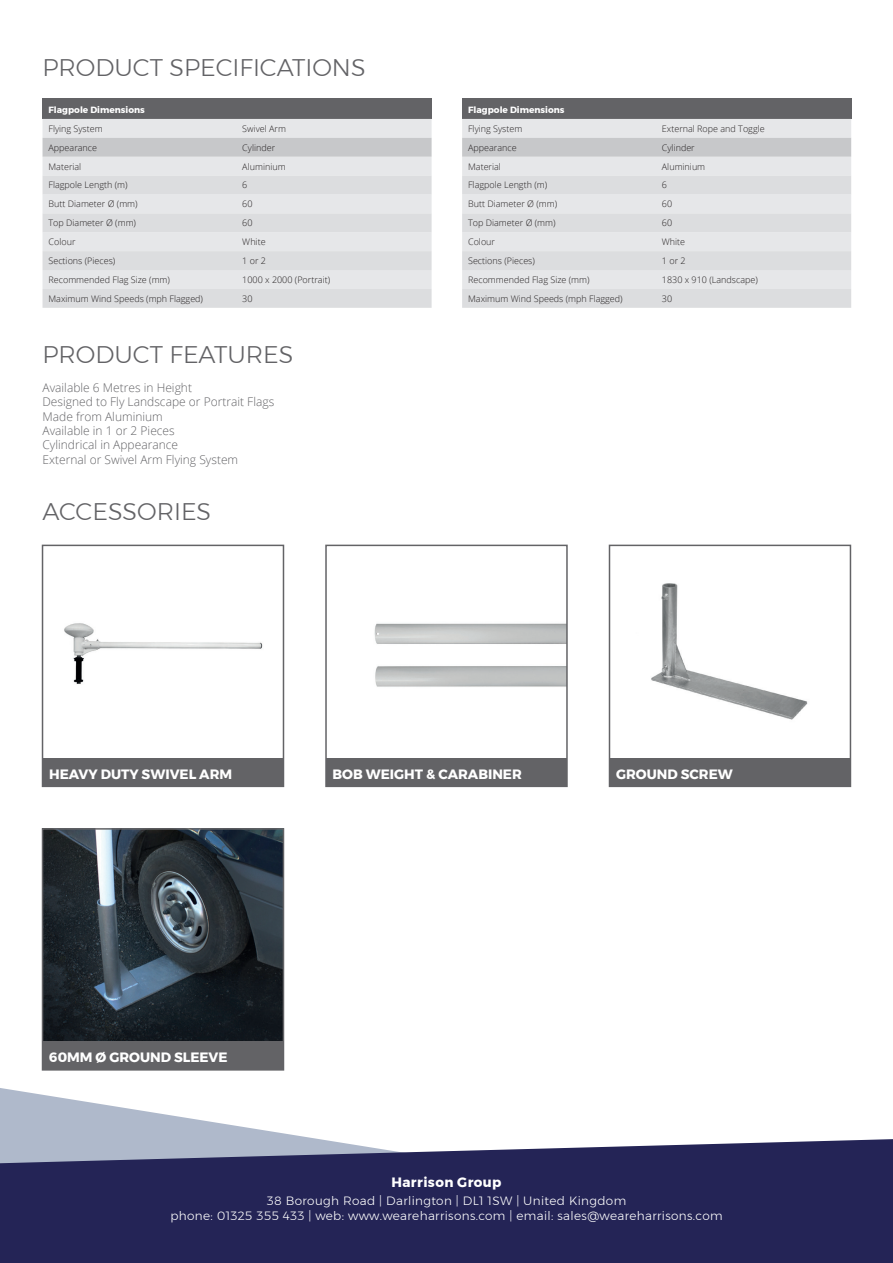
<style>
.page{position:relative;width:893px;height:1263px;background:#fff}
.page>*{position:absolute;margin:0;border:0;box-sizing:border-box;transform-origin:0 0}
.t1{font:300 24px "Montserrat";color:#636366}
.t2{font:700 13.5px "Montserrat";color:#fff}
.t3{font:700 13.5px "Montserrat";letter-spacing:.03em;color:#fff}
.t4{font:300 12px "Open Sans";color:#636366}
.t5{font:300 12px "Montserrat";letter-spacing:.03em;color:#fff}
.t6{font:300 9px "Open Sans";color:#231f20}
.t7{font:700 9px "Montserrat";color:#fff}
</style>
<div class="page">
<div style="left:43px;top:98px;width:389px;height:21px;background:#636366"></div>
<div style="left:43px;top:119px;width:389px;height:57px;background:#e6e7e9"></div>
<div style="left:43px;top:138px;width:389px;height:19px;background:#c7c8ca"></div>
<svg style="left:43px;top:176px;width:389px;height:132px;background:#e0e1e3"></svg>
<div style="left:462px;top:98px;width:389px;height:21px;background:#636366"></div>
<div style="left:462px;top:119px;width:389px;height:57px;background:#e6e7e9"></div>
<div style="left:462px;top:138px;width:389px;height:19px;background:#c7c8ca"></div>
<svg style="left:462px;top:176px;width:389px;height:132px;background:#e0e1e3"></svg>
<img style="left:64px;top:623px;width:199px;height:61px">
<div style="left:42px;top:545px;width:242px;height:242px;border:2px solid #636366"></div>
<img style="left:45px;top:831px;width:236px;height:211px">
<div style="left:42px;top:828px;width:242px;height:242px;border:2px solid #636366"></div>
<div style="left:325px;top:545px;width:243px;height:242px;border:2px solid #636366"></div>
<img style="left:651px;top:583px;width:157px;height:137px">
<div style="left:609px;top:545px;width:242px;height:242px;border:2px solid #636366"></div>
<div style="left:43px;top:758px;width:240px;height:28px;background:#636366"></div>
<div style="left:43px;top:1042px;width:240px;height:28px;background:#636366"></div>
<div style="left:326px;top:758px;width:241px;height:28px;background:#636366"></div>
<div style="left:609px;top:758px;width:241px;height:28px;background:#636366"></div>
<svg style="left:0;top:1088px;width:318px;height:51px"></svg>
<svg style="left:0;top:1139px;width:893px;height:124px;background:#343563"></svg>
<p class="t1" style="left:43px;top:50px;width:325px">PRODUCT SPECIFICATIONS</p>
<p class="t7" style="left:49px;top:102px;width:98px">Flagpole Dimensions</p>
<p class="t6" style="left:49px;top:122px;width:56px">Flying System</p>
<p class="t6" style="left:242px;top:122px;width:45px">Swivel Arm</p>
<p class="t6" style="left:49px;top:141px;width:50px">Appearance</p>
<p class="t6" style="left:242px;top:141px;width:34px">Cylinder</p>
<p class="t6" style="left:49px;top:160px;width:34px">Material</p>
<p class="t6" style="left:242px;top:160px;width:45px">Aluminium</p>
<p class="t6" style="left:49px;top:179px;width:81px">Flagpole Length (m)</p>
<p class="t6" style="left:242px;top:179px;width:7px">6</p>
<p class="t6" style="left:49px;top:198px;width:91px">Butt Diameter Ø (mm)</p>
<p class="t6" style="left:242px;top:198px;width:12px">60</p>
<p class="t6" style="left:49px;top:217px;width:89px">Top Diameter Ø (mm)</p>
<p class="t6" style="left:242px;top:217px;width:12px">60</p>
<p class="t6" style="left:49px;top:236px;width:28px">Colour</p>
<p class="t6" style="left:242px;top:236px;width:25px">White</p>
<p class="t6" style="left:49px;top:255px;width:68px">Sections (Pieces)</p>
<p class="t6" style="left:242px;top:255px;width:25px">1 or 2</p>
<p class="t6" style="left:49px;top:273px;width:123px">Recommended Flag Size (mm)</p>
<p class="t6" style="left:242px;top:273px;width:89px">1000 x 2000 (Portrait)</p>
<p class="t6" style="left:49px;top:292px;width:156px">Maximum Wind Speeds (mph Flagged)</p>
<p class="t6" style="left:242px;top:292px;width:12px">30</p>
<p class="t1" style="left:43px;top:336px;width:252px">PRODUCT FEATURES</p>
<p class="t4" style="left:43px;top:379px;width:151px">Available 6 Metres in Height</p>
<p class="t4" style="left:43px;top:394px;width:233px">Designed to Fly Landscape or Portrait Flags</p>
<p class="t4" style="left:43px;top:408px;width:122px">Made from Aluminium</p>
<p class="t4" style="left:43px;top:422px;width:134px">Available in 1 or 2 Pieces</p>
<p class="t4" style="left:43px;top:437px;width:137px">Cylindrical in Appearance</p>
<p class="t4" style="left:43px;top:451px;width:197px">External or Swivel Arm Flying System</p>
<p class="t1" style="left:43px;top:493px;width:170px">ACCESSORIES</p>
<p class="t7" style="left:468px;top:102px;width:98px">Flagpole Dimensions</p>
<p class="t6" style="left:468px;top:122px;width:56px">Flying System</p>
<p class="t6" style="left:662px;top:122px;width:104px">External Rope and Toggle</p>
<p class="t6" style="left:468px;top:141px;width:50px">Appearance</p>
<p class="t6" style="left:662px;top:141px;width:34px">Cylinder</p>
<p class="t6" style="left:468px;top:160px;width:34px">Material</p>
<p class="t6" style="left:662px;top:160px;width:45px">Aluminium</p>
<p class="t6" style="left:468px;top:179px;width:81px">Flagpole Length (m)</p>
<p class="t6" style="left:662px;top:179px;width:7px">6</p>
<p class="t6" style="left:468px;top:198px;width:91px">Butt Diameter Ø (mm)</p>
<p class="t6" style="left:662px;top:198px;width:12px">60</p>
<p class="t6" style="left:468px;top:217px;width:89px">Top Diameter Ø (mm)</p>
<p class="t6" style="left:662px;top:217px;width:12px">60</p>
<p class="t6" style="left:468px;top:236px;width:28px">Colour</p>
<p class="t6" style="left:662px;top:236px;width:25px">White</p>
<p class="t6" style="left:468px;top:255px;width:68px">Sections (Pieces)</p>
<p class="t6" style="left:662px;top:255px;width:25px">1 or 2</p>
<p class="t6" style="left:468px;top:273px;width:123px">Recommended Flag Size (mm)</p>
<p class="t6" style="left:662px;top:273px;width:97px">1830 x 910 (Landscape)</p>
<p class="t6" style="left:468px;top:292px;width:156px">Maximum Wind Speeds (mph Flagged)</p>
<p class="t6" style="left:662px;top:292px;width:12px">30</p>
<h1 class="t2" style="left:49px;top:763px;width:185px">HEAVY DUTY SWIVEL ARM</h1>
<h1 class="t2" style="left:333px;top:763px;width:191px">BOB WEIGHT &amp; CARABINER</h1>
<h1 class="t2" style="left:616px;top:763px;width:118px">GROUND SCREW</h1>
<h1 class="t2" style="left:49px;top:1046px;width:180px">60MM Ø GROUND SLEEVE</h1>
<p class="t3" style="left:391px;top:1172px;width:112px">Harrison Group</p>
<p class="t5" style="left:267px;top:1192px;width:361px">38 Borough Road | Darlington | DL1 1SW | United Kingdom</p>
<p class="t5" style="left:170px;top:1207px;width:554px">phone: 01325 355 433 | web: www.weareharrisons.com | email: sales@weareharrisons.com</p>
</div>
